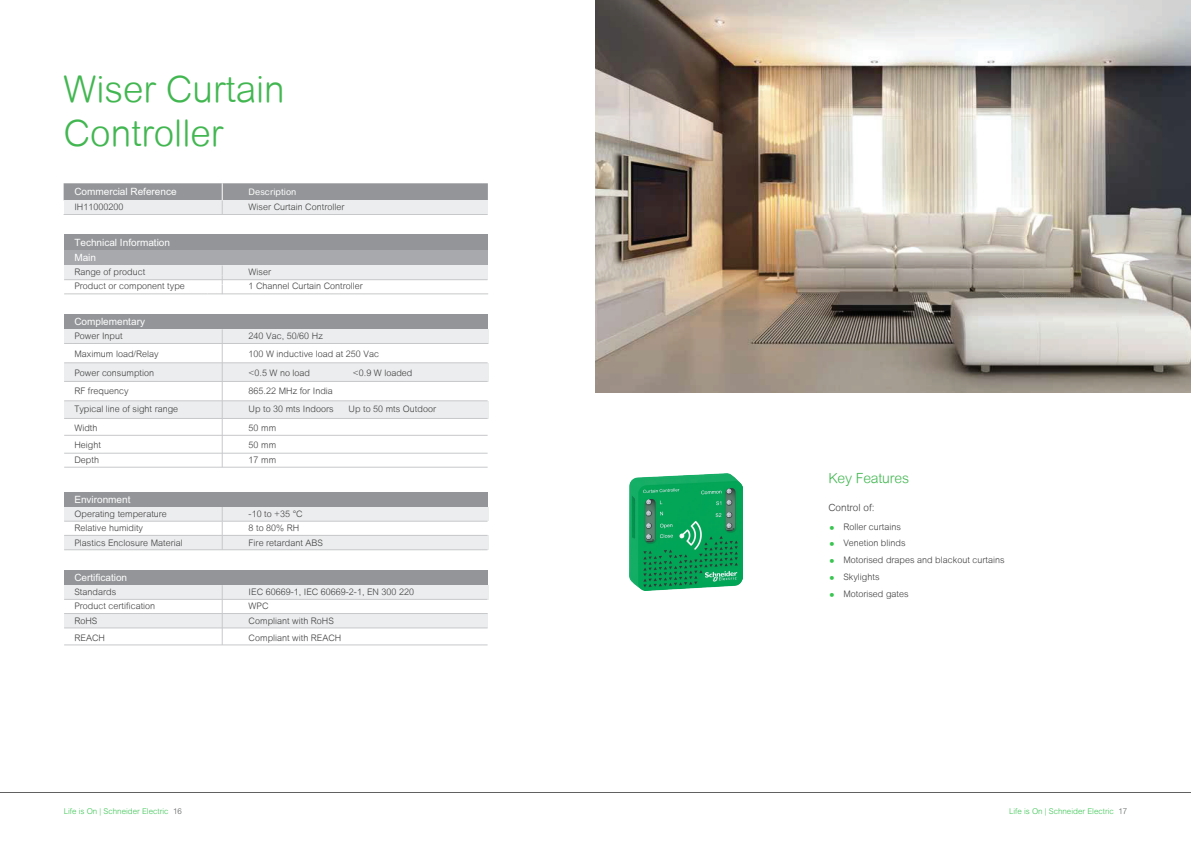
<style>
.page{position:relative;width:1191px;height:842px;background:#fff}
.page>*{position:absolute;margin:0;border:0;box-sizing:border-box;transform-origin:0 0}
.t1{font:300 37px/44.4px "Arial Rounded MT";color:#42b751}
.t2{font:300 14px "Arial Rounded MT";letter-spacing:-.01em;color:#42b751}
.t3{font:10px/15.2px "Arial MT Std";color:#fff}
.t4{font:300 10px "Arial Rounded MT";letter-spacing:.005em;color:#3e3e3f}
.t5{font:300 9px/14.5px "Arial Rounded MT";letter-spacing:.005em;color:#3e3e3f}
.t6{font:9px "Arial Rounded MT Pro";letter-spacing:.005em;color:#fff}
.t7{font:300 8px "Arial Rounded MT Pro";color:#3ac552}
.s1{color:#57585a}
</style>
<div class="page">
<div style="left:64px;top:401px;width:424px;height:17px;background:#ecedee"></div>
<hr style="left:0;top:792px;width:1191px;height:1px;background:#606160">
<div style="left:64px;top:314px;width:424px;height:15px;background:#939598"></div>
<div style="left:64px;top:329px;width:424px;height:14px;background:#ecedee"></div>
<div style="left:64px;top:363px;width:424px;height:18px;background:#ecedee"></div>
<hr style="left:64px;top:343px;width:424px;height:1px;background:#c7c8ca">
<hr style="left:64px;top:363px;width:423px;height:1px;background:#c7c8ca">
<hr style="left:64px;top:381px;width:423px;height:1px;background:#c7c8ca">
<hr style="left:64px;top:401px;width:423px;height:1px;background:#c7c8ca">
<hr style="left:64px;top:418px;width:423px;height:1px;background:#c7c8ca">
<hr style="left:64px;top:435px;width:423px;height:1px;background:#c7c8ca">
<hr style="left:64px;top:453px;width:423px;height:1px;background:#c7c8ca">
<hr style="left:64px;top:467px;width:423px;height:1px;background:#c7c8ca">
<div style="left:64px;top:234px;width:424px;height:16px;background:#939598"></div>
<div style="left:64px;top:250px;width:424px;height:15px;background:#a8a9ad"></div>
<div style="left:64px;top:265px;width:424px;height:15px;background:#ecedee"></div>
<hr style="left:64px;top:279px;width:423px;height:1px;background:#c7c8ca">
<svg style="left:222px;top:265px;width:1px;height:29px"></svg>
<hr style="left:64px;top:294px;width:143px;height:1px;background:#c7c8ca">
<hr style="left:207px;top:294px;width:281px;height:1px;background:#c7c8ca">
<svg style="left:64px;top:183px;width:424px;height:31px;background:#bcbdbf"></svg>
<hr style="left:64px;top:214px;width:423px;height:1px;background:#c7c8ca">
<hr style="left:222px;top:329px;width:1px;height:138px;background:#c7c8ca">
<div style="left:64px;top:492px;width:424px;height:15px;background:#939598"></div>
<div style="left:64px;top:507px;width:424px;height:14px;background:#ecedee"></div>
<div style="left:64px;top:535px;width:424px;height:15px;background:#ecedee"></div>
<hr style="left:64px;top:521px;width:423px;height:1px;background:#c7c8ca">
<svg style="left:222px;top:507px;width:1px;height:42px"></svg>
<hr style="left:64px;top:535px;width:423px;height:1px;background:#c7c8ca">
<hr style="left:64px;top:549px;width:423px;height:1px;background:#c7c8ca">
<div style="left:64px;top:570px;width:424px;height:16px;background:#939598"></div>
<div style="left:64px;top:585px;width:424px;height:14px;background:#ecedee"></div>
<div style="left:64px;top:613px;width:424px;height:15px;background:#ecedee"></div>
<hr style="left:64px;top:599px;width:423px;height:1px;background:#c7c8ca">
<hr style="left:222px;top:585px;width:1px;height:60px;background:#c7c8ca">
<hr style="left:64px;top:613px;width:423px;height:1px;background:#c7c8ca">
<hr style="left:64px;top:628px;width:423px;height:1px;background:#c7c8ca">
<hr style="left:64px;top:645px;width:423px;height:1px;background:#c7c8ca">
<img style="left:629px;top:474px;width:113px;height:116px">
<img style="left:595px;top:0;width:596px;height:393px">
<h1 class="t1" style="left:64px;top:67px;width:223px">Wiser Curtain<br>Controller</h1>
<p class="t3" style="left:74px;top:184px;width:104px">Commercial Reference</p>
<p class="t5" style="left:74px;top:199px;width:50px">IH11000200</p>
<p class="t6" style="left:249px;top:187px;width:49px">Description</p>
<p class="t5" style="left:249px;top:199px;width:97px">Wiser Curtain Controller</p>
<p class="t3" style="left:74px;top:235px;width:97px">Technical Information<br>Main</p>
<p class="t5" style="left:74px;top:265px;width:112px;line-height:14.2px">Range of product<br>Product or component type</p>
<p class="t5" style="left:249px;top:265px;width:116px;line-height:14.2px">Wiser<br>1 Channel Curtain Controller</p>
<p class="t3" style="left:74px;top:314px;width:72px">Complementary</p>
<p class="t5" style="left:74px;top:327px;width:86px;line-height:18px">Power Input<br>Maximum load/Relay</p>
<p class="t5" style="left:249px;top:327px;width:132px;line-height:18px">240 Vac, 50/60 Hz<br>100 W inductive load at 250 Vac</p>
<p class="t5" style="left:74px;top:365px;width:81px">Power consumption</p>
<p class="t5" style="left:249px;top:365px;width:63px">&lt;0.5 W no load</p>
<p class="t5" style="left:353px;top:365px;width:61px">&lt;0.9 W loaded</p>
<p class="t5" style="left:74px;top:384px;width:56px">RF frequency</p>
<p class="t5" style="left:249px;top:384px;width:86px">865.22 MHz for India</p>
<p class="t5" style="left:74px;top:402px;width:105px">Typical line of sight range</p>
<p class="t5" style="left:249px;top:402px;width:86px">Up to 30 mts Indoors</p>
<p class="t5" style="left:349px;top:402px;width:89px">Up to 50 mts Outdoor</p>
<p class="t5" style="left:74px;top:421px;width:25px">Width</p>
<p class="t5" style="left:249px;top:421px;width:29px">50 mm</p>
<p class="t5" style="left:74px;top:437px;width:28px">Height</p>
<p class="t5" style="left:249px;top:437px;width:29px">50 mm</p>
<p class="t5" style="left:74px;top:452px;width:26px">Depth</p>
<p class="t5" style="left:249px;top:452px;width:29px">17 mm</p>
<p class="t3" style="left:74px;top:492px;width:58px">Environment</p>
<p class="t5" style="left:74px;top:506px;width:110px">Operating temperature<br>Relative humidity<br>Plastics Enclosure Material</p>
<p class="t5" style="left:249px;top:506px;width:76px">-10 to +35 °C<br>8 to 80% RH<br>Fire retardant ABS</p>
<p class="t3" style="left:74px;top:570px;width:54px">Certification</p>
<p class="t5" style="left:74px;top:584px;width:82px">Standards<br>Product certification<br>RoHS</p>
<p class="t5" style="left:249px;top:584px;width:167px">IEC 60669-1, IEC 60669-2-1, EN 300 220<br>WPC<br>Compliant with RoHS</p>
<p class="t5" style="left:74px;top:630px;width:32px">REACH</p>
<p class="t5" style="left:249px;top:630px;width:94px">Compliant with REACH</p>
<h2 class="t2" style="left:828px;top:470px;width:82px">Key Features</h2>
<p class="t5" style="left:843px;top:518px;width:163px;line-height:16.8px">Roller curtains<br>Venetion blinds<br>Motorised drapes and blackout curtains<br>Skylights<br>Motorised gates</p>
<p class="t4" style="left:828px;top:501px;width:48px">Control of:</p>
<p class="t7" style="left:64px;top:806px;width:120px">Life is On | Schneider Electric <span class="s1">16</span></p>
<p class="t7" style="left:1009px;top:806px;width:120px">Life is On | Schneider Electric <span class="s1">17</span></p>
</div>
